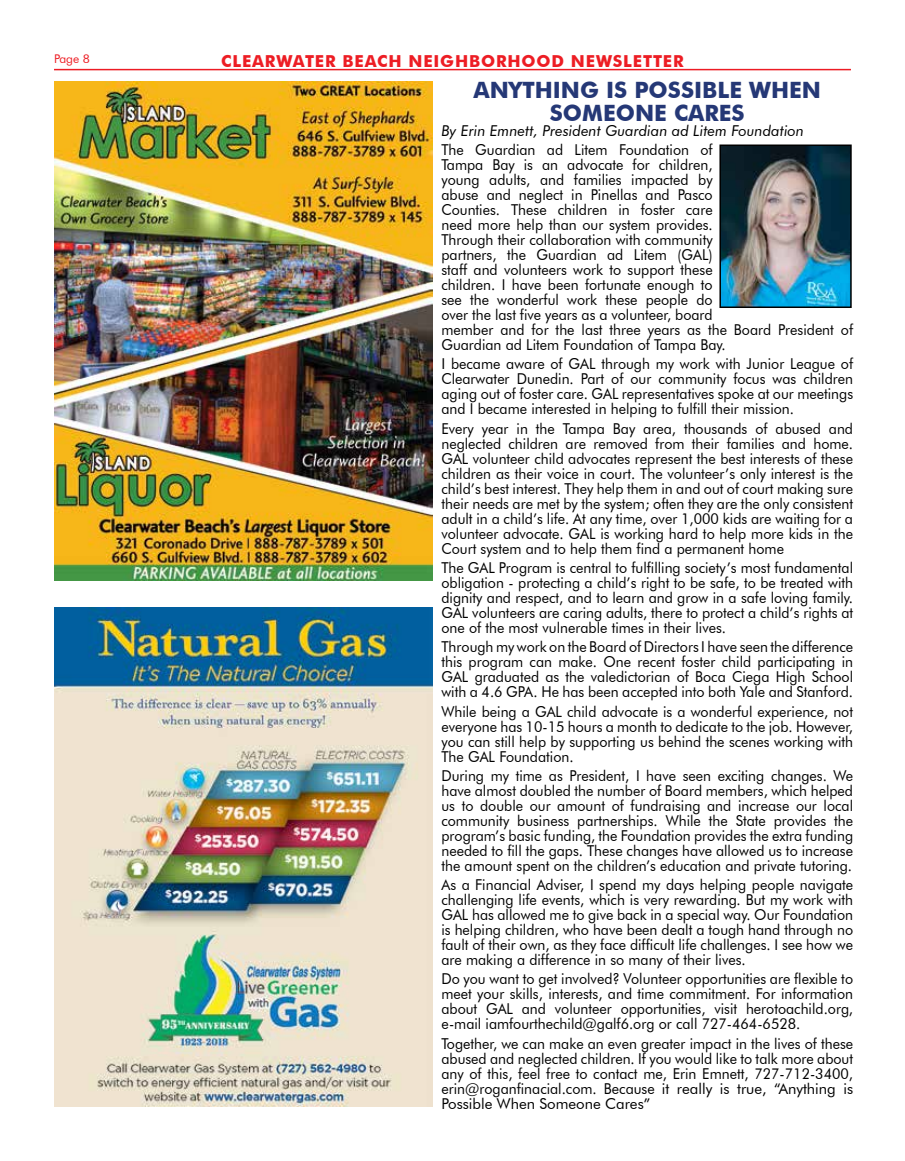
<style>
.page{position:relative;width:905px;height:1161px;background:#fff}
.page>*{position:absolute;margin:0;border:0;box-sizing:border-box;transform-origin:0 0}
.t1{font:700 22.5px/22.5px "Futura BT";color:#253876;text-align:center}
.t2{font:700 16.5px "Futura BT";letter-spacing:.05em;color:#ed1d24}
.t3{font:15px/15px "Futura BT";color:#000;text-align:justify;scale:.95 1}
.t4{font:15px/15px "Futura BT";color:#000;text-align:justify}
.t5{font:italic 15px "Futura BT";color:#000}
.t6{font:12px "Futura BT";color:#ed1d24}
</style>
<div class="page">
<hr style="left:54px;top:69px;width:796px;height:1px;background:#ed1c24">
<img style="left:54px;top:81px;width:378px;height:499px">
<img style="left:54px;top:608px;width:378px;height:499px">
<img style="left:722px;top:148px;width:126px;height:157px">
<div style="left:719px;top:145px;width:132px;height:163px;border:2px solid #000"></div>
<p class="t6" style="left:54px;top:52px;width:37px">Page 8</p>
<p class="t2" style="left:221px;top:51px;width:464px">CLEARWATER BEACH NEIGHBORHOOD NEWSLETTER</p>
<h1 class="t1" style="left:473px;top:79px;width:349px">ANYTHING IS POSSIBLE WHEN<br>SOMEONE CARES</h1>
<p class="t5" style="left:441px;top:121px;width:364px">By Erin Emnett, President Guardian ad Litem Foundation</p>
<p class="t3" style="left:441px;top:142px;width:435px;text-align:left">The Guardian ad Litem Foundation of<br>Tampa Bay is an advocate for children,<br>young adults, and families impacted by<br>abuse and neglect in Pinellas and Pasco<br>Counties. These children in foster care<br>need more help than our system provides.<br>Through their collaboration with community<br>partners, the Guardian ad Litem (GAL)<br>staff and volunteers work to support these<br>children. I have been fortunate enough to<br>see the wonderful work these people do<br>over the last five years as a volunteer, board<br>member and for the last three years as the Board President of Guardian ad Litem Foundation of Tampa Bay.</p>
<p class="t4" style="left:441px;top:356px;width:413px">I became aware of GAL through my work with Junior League of Clearwater Dunedin. Part of our community focus was children aging out of foster care. GAL representatives spoke at our meetings and I became interested in helping to fulfill their mission.</p>
<p class="t3" style="left:441px;top:421px;width:435px">Every year in the Tampa Bay area, thousands of abused and neglected children are removed from their families and home.<br>GAL volunteer child advocates represent the best interests of these children as their voice in court. The volunteer’s only interest is the child’s best interest. They help them in and out of court making sure their needs are met by the system; often they are the only consistent adult in a child’s life. At any time, over 1,000 kids are waiting for a volunteer advocate. GAL is working hard to help more kids in the Court system and to help them find a permanent home</p>
<p class="t3" style="left:441px;top:560px;width:435px">The GAL Program is central to fulfilling society’s most fundamental obligation - protecting a child’s right to be safe, to be treated with dignity and respect, and to learn and grow in a safe loving family.<br>GAL volunteers are caring adults, there to protect a child’s rights at one of the most vulnerable times in their lives.</p>
<p class="t3" style="left:441px;top:639px;width:435px">Through my work on the Board of Directors I have seen the difference this program can make. One recent foster child participating in GAL graduated as the valedictorian of Boca Ciega High School with a 4.6 GPA. He has been accepted into both Yale and Stanford.</p>
<p class="t3" style="left:441px;top:704px;width:435px">While being a GAL child advocate is a wonderful experience, not everyone has 10-15 hours a month to dedicate to the job. However, you can still help by supporting us behind the scenes working with The GAL Foundation.</p>
<p class="t3" style="left:441px;top:768px;width:435px">During my time as President, I have seen exciting changes. We have almost doubled the number of Board members, which helped us to double our amount of fundraising and increase our local community business partnerships. While the State provides the program’s basic funding, the Foundation provides the extra funding needed to fill the gaps. These changes have allowed us to increase the amount spent on the children’s education and private tutoring.</p>
<p class="t3" style="left:441px;top:877px;width:435px">As a Financial Adviser, I spend my days helping people navigate challenging life events, which is very rewarding. But my work with GAL has allowed me to give back in a special way. Our Foundation is helping children, who have been dealt a tough hand through no fault of their own, as they face difficult life challenges. I see how we are making a difference in so many of their lives.</p>
<p class="t3" style="left:441px;top:972px;width:435px">Do you want to get involved? Volunteer opportunities are flexible to meet your skills, interests, and time commitment. For information about GAL and volunteer opportunities, visit herotoachild.org, e-mail iamfourthechild@galf6.org or call 727-464-6528.</p>
<p class="t3" style="left:441px;top:1036px;width:435px">Together, we can make an even greater impact in the lives of these abused and neglected children. If you would like to talk more about any of this, feel free to contact me, Erin Emnett, 727-712-3400, erin@roganfinacial.com. Because it really is true, “Anything is Possible When Someone Cares”</p>
</div>
